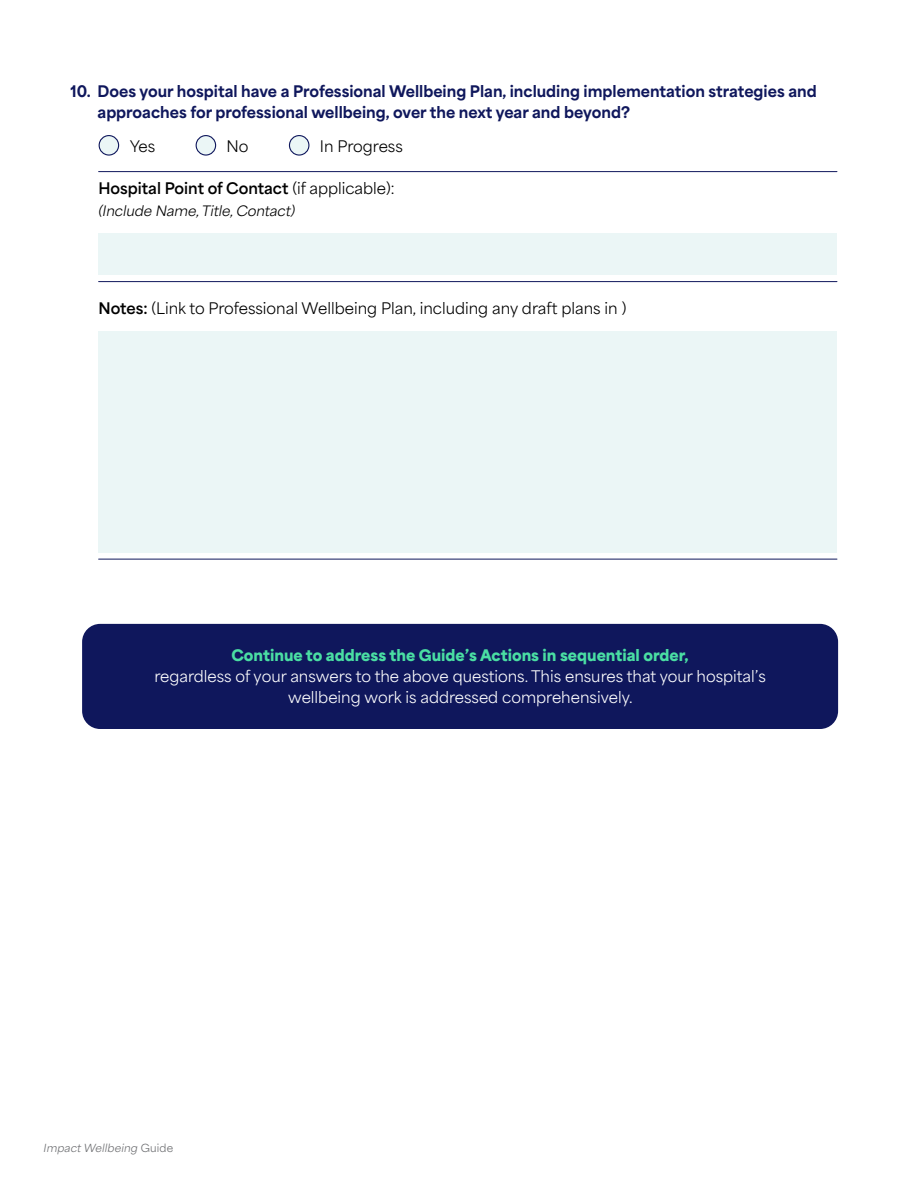
<style>
.page{position:relative;width:918px;height:1188px;background:#fff}
.page>*{position:absolute;margin:0;border:0;box-sizing:border-box;transform-origin:0 0}
.t1{font:15px/21px "Area Normal";color:#fff;text-align:center}
.t2{font:800 15px/21px "Area Normal";color:#0f175c}
.t3{font:15px "Area Normal";color:#000}
.t4{font:700 15px "Area Normal";color:#000}
.t5{font:italic 13.5px "Area Normal";color:#000}
.t6{font:italic 10.5px "Area Normal";letter-spacing:.015em;color:#6d6e71}
.s1{font-weight:400}
.s2{font-weight:700}
.s3{font-weight:900;color:#4adea3}
.s4{font-style:normal}
</style>
<div class="page">
<div style="left:99px;top:136px;width:20px;height:19px;background:#ebf6f6;border-radius:50%"></div>
<div style="left:99px;top:135px;width:20px;height:21px;border:1px solid #0f175c;border-radius:50%"></div>
<div style="left:196px;top:136px;width:20px;height:19px;background:#ebf6f6;border-radius:50%"></div>
<div style="left:196px;top:135px;width:20px;height:21px;border:1px solid #0f175c;border-radius:50%"></div>
<div style="left:289px;top:136px;width:20px;height:19px;background:#ebf6f6;border-radius:50%"></div>
<div style="left:289px;top:135px;width:20px;height:21px;border:1px solid #0f175c;border-radius:50%"></div>
<div style="left:98px;top:234px;width:739px;height:41px;background:#ebf6f6"></div>
<hr style="left:99px;top:171px;width:738px;height:1px;background:#0f175c">
<hr style="left:99px;top:281px;width:738px;height:1px;background:#0f175c">
<div style="left:99px;top:332px;width:738px;height:221px;background:#ebf6f6"></div>
<hr style="left:99px;top:559px;width:738px;height:1px;background:#0f175c">
<div style="left:82px;top:624px;width:756px;height:105px;background:#0f175c;border-radius:18px"></div>
<p class="t2" style="left:98px;top:80px;width:721px;text-indent:-27px">10. Does your hospital have a Professional Wellbeing Plan, including implementation strategies and approaches for professional wellbeing, over the next year and beyond?</p>
<p class="t3" style="left:130px;top:133px;width:27px">Yes</p>
<p class="t3" style="left:227px;top:133px;width:23px">No</p>
<p class="t3" style="left:320px;top:133px;width:84px">In Progress</p>
<p class="t4" style="left:99px;top:174px;width:298px">Hospital Point of Contact <span class="s1">(if applicable):</span></p>
<p class="t5" style="left:99px;top:199px;width:198px">(Include Name, Title, Contact)</p>
<p class="t3" style="left:99px;top:295px;width:529px"><span class="s2">Notes:</span> (Link to Professional Wellbeing Plan, including any draft plans in )</p>
<p class="t1" style="left:154px;top:643px;width:613px"><span class="s3">Continue to address the Guide’s Actions in sequential order,<br></span>regardless of your answers to the above questions. This ensures that your hospital’s wellbeing work is addressed comprehensively.</p>
<p class="t6" style="left:44px;top:1139px;width:131px">Impact Wellbeing <span class="s4">Guide</span></p>
</div>
